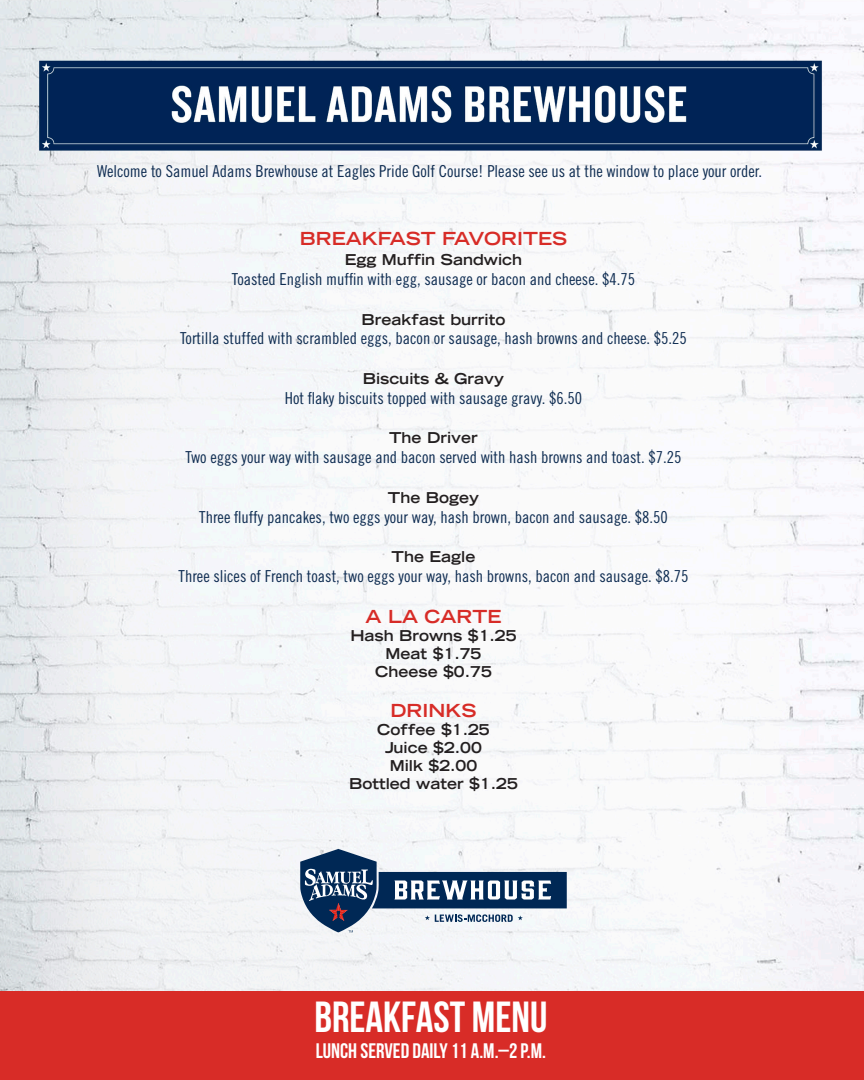
<style>
.page{position:relative;width:864px;height:1080px;background:#fff}
.page>*{position:absolute;margin:0;border:0;box-sizing:border-box;transform-origin:0 0}
.t1{font:43.5px "Bebas Neue";color:#fff}
.t2{font:21px "Bebas Neue";color:#fff}
.t3{font:700 expanded 18px "Trade Gothic LT Std";color:#d72c27}
.t4{font:16.5px "Trade Gothic LT Std Cn 18";color:#0e2c51}
.t5{font:700 expanded 15px "Trade Gothic LT Std";color:#231f20}
</style>
<div class="page">
<img style="left:0;top:0;width:864px;height:992px">
<div style="left:0;top:992px;width:864px;height:88px;background:#d82c27"></div>
<svg style="left:300px;top:849px;width:267px;height:84px"></svg>
<p class="t4" style="left:97px;top:162px;width:667px">Welcome to Samuel Adams Brewhouse at Eagles Pride Golf Course! Please see us at the window to place your order.</p>
<p class="t3" style="left:300px;top:227px;width:269px">BREAKFAST FAVORITES</p>
<p class="t5" style="left:345px;top:250px;width:179px">Egg Muffin Sandwich</p>
<p class="t4" style="left:232px;top:269px;width:405px">Toasted English muffin with egg, sausage or bacon and cheese. $4.75</p>
<p class="t5" style="left:362px;top:309px;width:145px">Breakfast burrito</p>
<p class="t4" style="left:180px;top:329px;width:508px">Tortilla stuffed with scrambled eggs, bacon or sausage, hash browns and cheese. $5.25</p>
<p class="t5" style="left:363px;top:369px;width:143px">Biscuits &amp; Gravy</p>
<p class="t4" style="left:285px;top:388px;width:299px">Hot flaky biscuits topped with sausage gravy. $6.50</p>
<p class="t5" style="left:389px;top:428px;width:90px">The Driver</p>
<p class="t4" style="left:186px;top:448px;width:497px">Two eggs your way with sausage and bacon served with hash browns and toast. $7.25</p>
<p class="t5" style="left:388px;top:488px;width:93px">The Bogey</p>
<p class="t4" style="left:199px;top:507px;width:470px">Three fluffy pancakes, two eggs your way, hash brown, bacon and sausage. $8.50</p>
<p class="t5" style="left:392px;top:547px;width:85px">The Eagle</p>
<p class="t4" style="left:179px;top:566px;width:511px">Three slices of French toast, two eggs your way, hash browns, bacon and sausage. $8.75</p>
<p class="t3" style="left:366px;top:605px;width:137px">A LA CARTE</p>
<p class="t5" style="left:350px;top:626px;width:168px">Hash Browns $1.25</p>
<p class="t5" style="left:386px;top:644px;width:97px">Meat $1.75</p>
<p class="t5" style="left:375px;top:662px;width:118px">Cheese $0.75</p>
<p class="t3" style="left:391px;top:699px;width:87px">DRINKS</p>
<p class="t5" style="left:377px;top:720px;width:114px">Coffee $1.25</p>
<p class="t5" style="left:385px;top:738px;width:98px">Juice $2.00</p>
<p class="t5" style="left:390px;top:756px;width:89px">Milk $2.00</p>
<p class="t5" style="left:349px;top:774px;width:170px">Bottled water $1.25</p>
<p class="t1" style="left:314px;top:993px;width:234px">BREAKFAST MENU</p>
<p class="t2" style="left:316px;top:1039px;width:232px">LUNCH SERVED DAILY 11 A.M.–2 P.M.</p>
</div>
